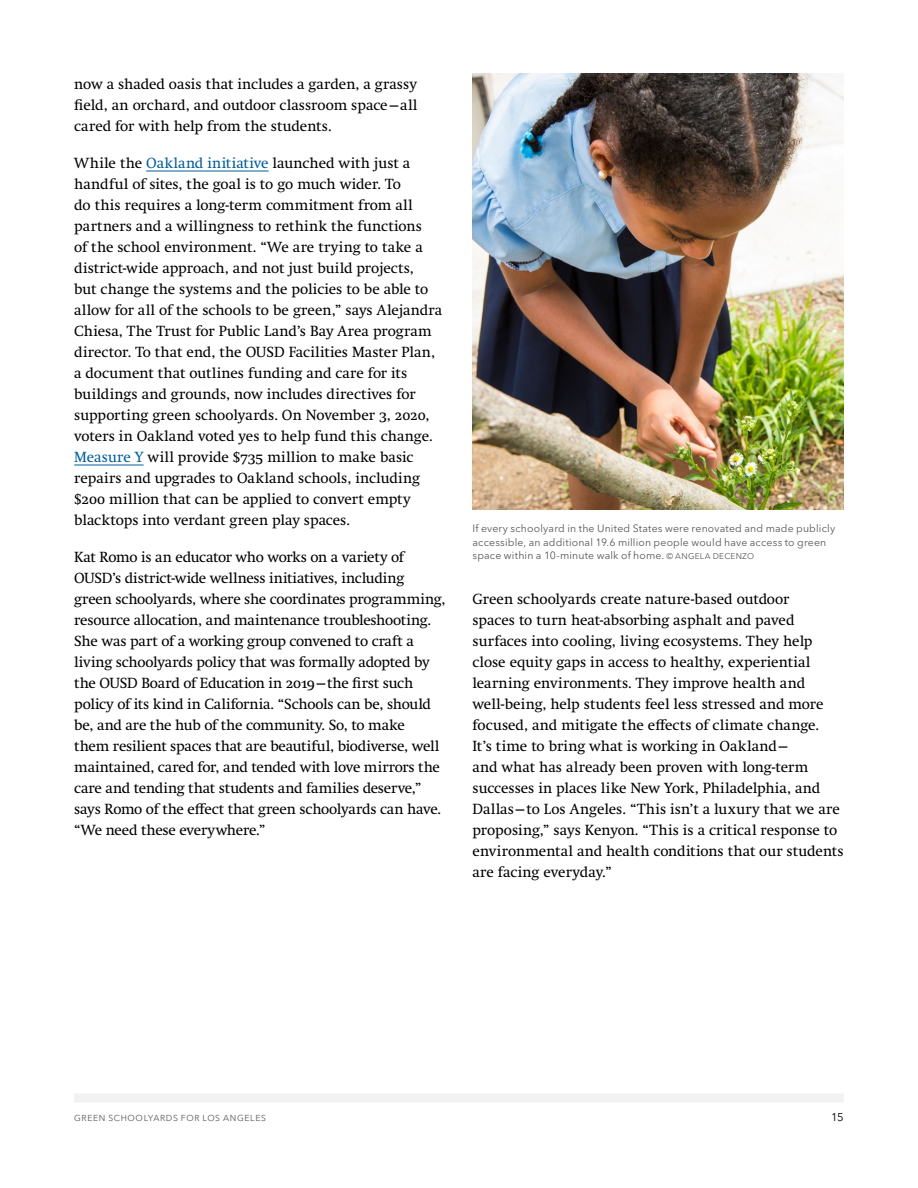
<style>
.page{position:relative;width:918px;height:1188px;background:#fff}
.page>*{position:absolute;margin:0;border:0;box-sizing:border-box;transform-origin:0 0}
.t1{font:15px/21px "Swift Neue LT Pro";color:#000}
.t2{font:11.25px "Avenir Next LT Pro";color:#000}
.t3{font:10.5px/13.5px "Avenir Next LT Pro";letter-spacing:.015em;color:#58585b}
.t4{font:8.7px "Avenir Next LT Pro";letter-spacing:.075em;color:#58585b}
.s1{color:#005e9c}
.s2{font-size:8.25px}
</style>
<div class="page">
<div style="left:74px;top:1094px;width:770px;height:9px;background:#f1f1f2"></div>
<hr style="left:146px;top:171px;width:123px;height:1px;background:#005e9c">
<hr style="left:74px;top:465px;width:70px;height:1px;background:#005e9c">
<img style="left:472px;top:74px;width:372px;height:435px">
<p class="t1" style="left:74px;top:74px;width:345px;text-align:justify">now a shaded oasis that includes a garden, a grassy field, an orchard, and outdoor classroom space—all cared for with help from the students.</p>
<p class="t1" style="left:74px;top:152px;width:369px">While the <span class="s1">Oakland initiative</span> launched with just a handful of sites, the goal is to go much wider. To<br>do this requires a long-term commitment from all partners and a willingness to rethink the functions<br>of the school environment. “We are trying to take a district-wide approach, and not just build projects,<br>but change the systems and the policies to be able to allow for all of the schools to be green,” says Alejandra Chiesa, The Trust for Public Land’s Bay Area program director. To that end, the OUSD Facilities Master Plan, a document that outlines funding and care for its buildings and grounds, now includes directives for supporting green schoolyards. On November 3, 2020, voters in Oakland voted yes to help fund this change.<br><span class="s1">Measure Y</span> will provide $735 million to make basic repairs and upgrades to Oakland schools, including $200 million that can be applied to convert empty blacktops into verdant green play spaces.</p>
<p class="t1" style="left:74px;top:546px;width:373px">Kat Romo is an educator who works on a variety of OUSD’s district-wide wellness initiatives, including green schoolyards, where she coordinates programming, resource allocation, and maintenance troubleshooting.<br>She was part of a working group convened to craft a living schoolyards policy that was formally adopted by the OUSD Board of Education in 2019—the first such policy of its kind in California. “Schools can be, should be, and are the hub of the community. So, to make<br>them resilient spaces that are beautiful, biodiverse, well maintained, cared for, and tended with love mirrors the care and tending that students and families deserve,” says Romo of the effect that green schoolyards can have. “We need these everywhere.”</p>
<p class="t3" style="left:472px;top:522px;width:364px">If every schoolyard in the United States were renovated and made publicly accessible, an additional 19.6 million people would have access to green space within a 10-minute walk of home. <span class="s2">© ANGELA DECENZO</span></p>
<p class="t1" style="left:472px;top:588px;width:373px">Green schoolyards create nature-based outdoor<br>spaces to turn heat-absorbing asphalt and paved surfaces into cooling, living ecosystems. They help close equity gaps in access to healthy, experiential learning environments. They improve health and well-being, help students feel less stressed and more focused, and mitigate the effects of climate change.<br>It’s time to bring what is working in Oakland—<br>and what has already been proven with long-term successes in places like New York, Philadelphia, and Dallas—to Los Angeles. “This isn’t a luxury that we are proposing,” says Kenyon. “This is a critical response to environmental and health conditions that our students are facing everyday.”</p>
<p class="t4" style="left:74px;top:1112px;width:193px">GREEN SCHOOLYARDS FOR LOS ANGELES</p>
<p class="t2" style="left:831px;top:1110px;width:14px">15</p>
</div>
